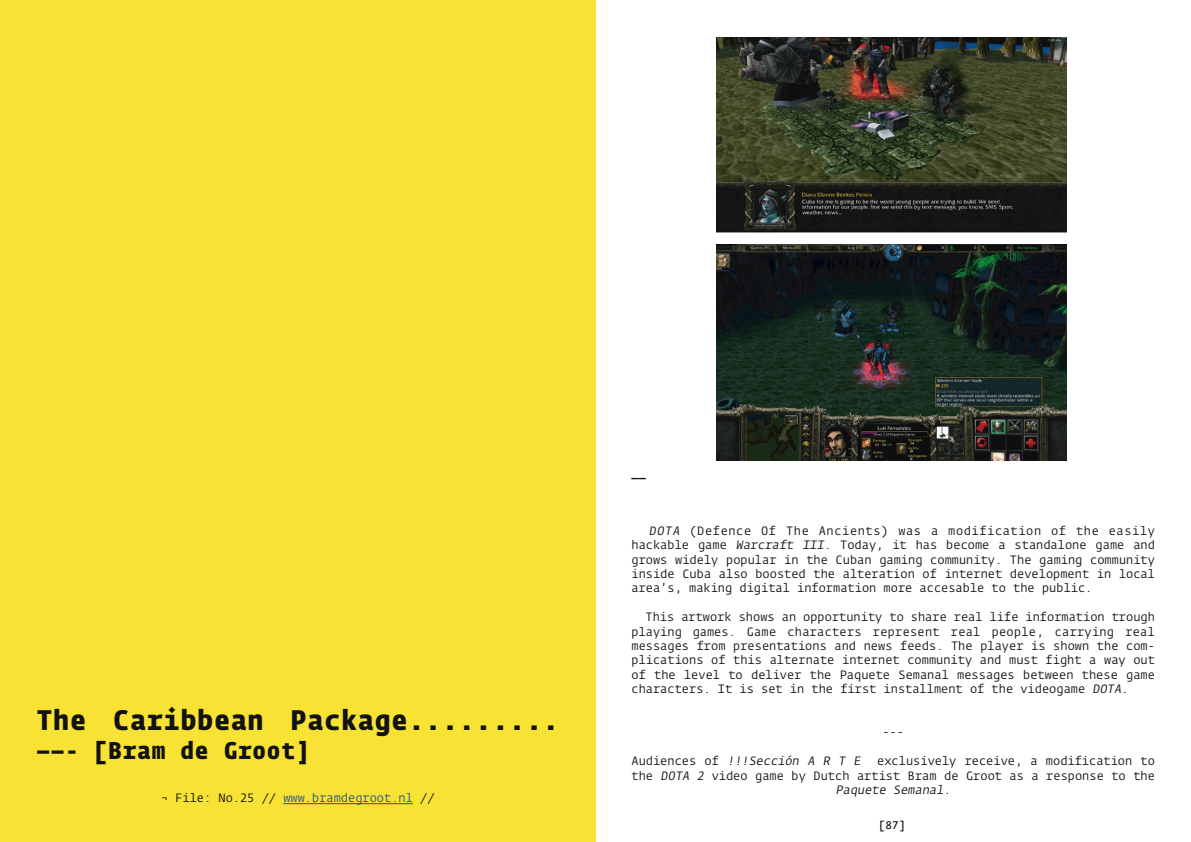
<style>
.page{position:relative;width:1191px;height:842px;background:#fff}
.page>*{position:absolute;margin:0;border:0;box-sizing:border-box;transform-origin:0 0}
.t1{font:700 28px "Fedra Mono";color:#121212}
.t2{font:700 24px "Fedra Mono";color:#121212}
.t3{font:12px/14.4px "Fedra Mono";color:#121212;text-align:justify}
.t4{font:12px "Fedra Mono";color:#1f548a}
.t5{font:500 12px "Fedra Mono";color:#121212}
.t6{font:11px "Fedra Mono";color:#121212}
.s1{color:#121212}
.s2{font-style:italic}
</style>
<div class="page">
<div style="left:0;top:0;width:595px;height:842px;background:#f8e233"></div>
<hr style="left:283px;top:803px;width:130px;height:1px;background:#1f548a">
<img style="left:716px;top:37px;width:350px;height:196px">
<img style="left:716px;top:245px;width:350px;height:215px">
<h1 class="t1" style="left:36px;top:702px;width:524px">The Caribbean Package.........</h1>
<h2 class="t2" style="left:36px;top:735px;width:275px">––- [Bram de Groot]</h2>
<p class="t4" style="left:161px;top:790px;width:275px"><span class="s1">¬ File: No.25 //</span> www.bramdegroot.nl <span class="s1">//</span></p>
<p class="t5" style="left:631px;top:465px;width:16px">__</p>
<p class="t3" style="left:631px;top:523px;width:525px;text-indent:17px"><span class="s2">DOTA</span> (Defence Of The Ancients) was a modification of the easily hackable game <span class="s2">Warcraft III</span>. Today, it has become a standalone game and grows widely popular in the Cuban gaming community. The gaming community inside Cuba also boosted the alteration of internet development in local area’s, making digital information more accesable to the public.</p>
<p class="t3" style="left:631px;top:610px;width:525px;text-indent:14px">This artwork shows an opportunity to share real life information trough playing games. Game characters represent real people, carrying real messages from presentations and news feeds. The player is shown the com&shy;plications of this alternate internet community and must fight a way out of the level to deliver the Paquete Semanal messages between these game characters. It is set in the first installment of the videogame <span class="s2">DOTA.</span></p>
<p class="t3" style="left:882px;top:725px;width:23px">---</p>
<p class="t3" style="left:631px;top:754px;width:525px;text-align:center">Audiences of <span class="s2">!!!Sección A R T E</span> exclusively receive, a modification to the <span class="s2">DOTA 2</span> video game by Dutch artist Bram de Groot as a response to the<br><span class="s2">Paquete Semanal</span>.</p>
<p class="t6" style="left:879px;top:819px;width:28px">[87]</p>
</div>
